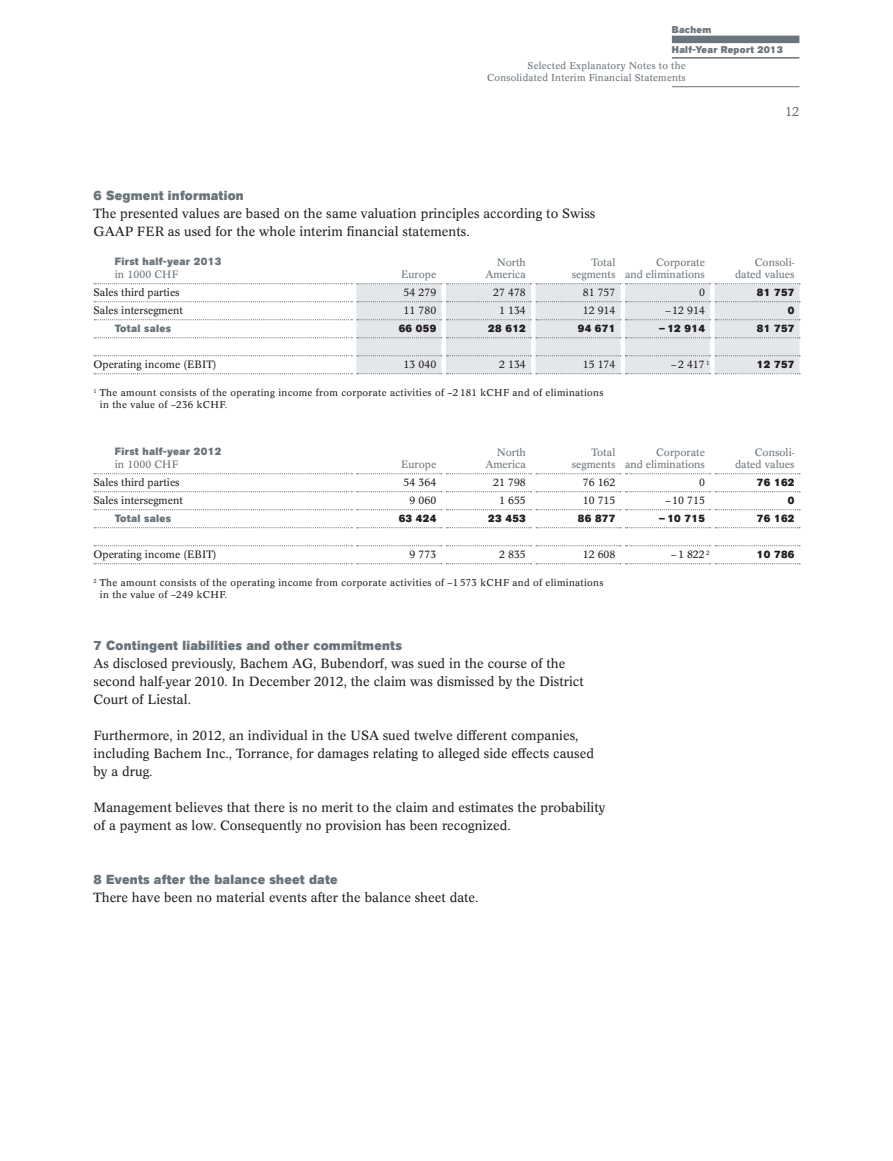
<style>
.page{position:relative;width:893px;height:1161px;background:#fff}
.page>*{position:absolute;margin:0;border:0;box-sizing:border-box;transform-origin:0 0}
.t1{font:13.2px "Akzid Grtsk Next Extra Bold OV OGASQB";letter-spacing:.02em;color:#6a747b}
.t2{font:13.05px/18px "Concorde BQ";color:#231f20}
.t3{font:12.75px "Concorde BQ";color:#6a747b}
.t4{font:10.5px "Concorde BQ";color:#231f20}
.t5{font:10.5px/12.6px "Concorde BQ";color:#6a747b;text-align:right}
.t6{font:10.5px "Akzid Grtsk Next Extra Bold OV OGASQB";letter-spacing:.03em;color:#231f20}
.t7{font:10.5px "Akzid Grtsk Next Extra Bold OV OGASQB";letter-spacing:.03em;color:#6a747b}
.t8{font:9.75px/12px "Concorde BQ";letter-spacing:.03em;color:#231f20}
.t9{font:9.75px/12px "Concorde BQ";letter-spacing:.02em;color:#6a747b;text-align:right}
.t10{font:9.75px/19.8px "Akzid Grtsk Next Extra Bold OV OGASQB";letter-spacing:.03em;color:#6a747b}
</style>
<div class="page">
<div style="left:672px;top:36px;width:127px;height:7px;background:#6a747b"></div>
<hr style="left:672px;top:57px;width:127px;height:2px;background:#6a747b">
<hr style="left:672px;top:86px;width:127px;height:1px;background:#6a747b">
<svg style="left:94px;top:283px;width:706px;height:91px"></svg>
<svg style="left:94px;top:473px;width:706px;height:1px"></svg>
<svg style="left:94px;top:545px;width:706px;height:1px"></svg>
<svg style="left:94px;top:563px;width:706px;height:1px"></svg>
<svg style="left:94px;top:491px;width:706px;height:1px"></svg>
<svg style="left:94px;top:509px;width:706px;height:1px"></svg>
<svg style="left:94px;top:527px;width:706px;height:1px"></svg>
<p class="t10" style="left:672px;top:19px;width:112px">Bachem<br>Half-Year Report 2013</p>
<p class="t9" style="left:487px;top:60px;width:200px">Selected Explanatory Notes to the<br>Consolidated Interim Financial Statements</p>
<p class="t3" style="left:785px;top:104px;width:16px">12</p>
<p class="t1" style="left:94px;top:187px;width:152px">6 Segment information</p>
<p class="t2" style="left:94px;top:204px;width:503px">The presented values are based on the same valuation principles according to Swiss<br>GAAP FER as used for the whole interim financial statements.</p>
<p class="t7" style="left:115px;top:254px;width:108px">First half-year 2013</p>
<p class="t5" style="left:115px;top:268px;width:65px">in 1000 CHF</p>
<p class="t5" style="left:401px;top:268px;width:37px">Europe</p>
<p class="t5" style="left:485px;top:256px;width:42px">North<br>America</p>
<p class="t5" style="left:572px;top:256px;width:45px">Total segments</p>
<p class="t5" style="left:625px;top:256px;width:81px">Corporate<br>and eliminations</p>
<p class="t5" style="left:735px;top:256px;width:61px">Consoli&shy;dated values</p>
<p class="t4" style="left:94px;top:286px;width:88px">Sales third parties</p>
<p class="t4" style="left:404px;top:286px;width:34px">54 279</p>
<p class="t4" style="left:493px;top:286px;width:34px">27 478</p>
<p class="t4" style="left:583px;top:286px;width:34px">81 757</p>
<p class="t4" style="left:699px;top:286px;width:7px">0</p>
<p class="t6" style="left:757px;top:286px;width:39px">81 757</p>
<p class="t4" style="left:94px;top:304px;width:91px">Sales intersegment</p>
<p class="t4" style="left:404px;top:304px;width:34px">11 780</p>
<p class="t4" style="left:499px;top:304px;width:28px">1 134</p>
<p class="t4" style="left:583px;top:304px;width:34px">12 914</p>
<p class="t4" style="left:666px;top:304px;width:41px">–12 914</p>
<p class="t6" style="left:788px;top:304px;width:8px">0</p>
<p class="t7" style="left:115px;top:322px;width:58px">Total sales</p>
<p class="t6" style="left:399px;top:322px;width:39px">66 059</p>
<p class="t6" style="left:488px;top:322px;width:39px">28 612</p>
<p class="t6" style="left:578px;top:322px;width:39px">94 671</p>
<p class="t6" style="left:659px;top:322px;width:48px">–12 914</p>
<p class="t6" style="left:757px;top:322px;width:39px">81 757</p>
<p class="t4" style="left:94px;top:358px;width:125px">Operating income (EBIT)</p>
<p class="t4" style="left:404px;top:358px;width:34px">13 040</p>
<p class="t4" style="left:499px;top:358px;width:28px">2 134</p>
<p class="t4" style="left:583px;top:358px;width:34px">15 174</p>
<p class="t4" style="left:671px;top:358px;width:40px">–2 417<sup>1</sup></p>
<p class="t6" style="left:757px;top:358px;width:39px">12 757</p>
<p class="t8" style="left:100px;top:387px;width:505px;text-indent:-6px"><sup>1</sup> The amount consists of the operating income from corporate activities of –2 181 kCHF and of eliminations in the value of –236 kCHF.</p>
<p class="t7" style="left:115px;top:444px;width:108px">First half-year 2012</p>
<p class="t5" style="left:115px;top:458px;width:65px">in 1000 CHF</p>
<p class="t5" style="left:401px;top:458px;width:37px">Europe</p>
<p class="t5" style="left:485px;top:446px;width:42px">North<br>America</p>
<p class="t5" style="left:572px;top:446px;width:45px">Total segments</p>
<p class="t5" style="left:625px;top:446px;width:81px">Corporate<br>and eliminations</p>
<p class="t5" style="left:735px;top:446px;width:61px">Consoli&shy;dated values</p>
<p class="t4" style="left:94px;top:476px;width:88px">Sales third parties</p>
<p class="t4" style="left:404px;top:476px;width:34px">54 364</p>
<p class="t4" style="left:493px;top:476px;width:34px">21 798</p>
<p class="t4" style="left:583px;top:476px;width:34px">76 162</p>
<p class="t4" style="left:699px;top:476px;width:7px">0</p>
<p class="t6" style="left:757px;top:476px;width:39px">76 162</p>
<p class="t4" style="left:94px;top:494px;width:91px">Sales intersegment</p>
<p class="t4" style="left:410px;top:494px;width:28px">9 060</p>
<p class="t4" style="left:499px;top:494px;width:28px">1 655</p>
<p class="t4" style="left:583px;top:494px;width:34px">10 715</p>
<p class="t4" style="left:666px;top:494px;width:41px">–10 715</p>
<p class="t6" style="left:788px;top:494px;width:8px">0</p>
<p class="t7" style="left:115px;top:512px;width:58px">Total sales</p>
<p class="t6" style="left:399px;top:512px;width:39px">63 424</p>
<p class="t6" style="left:488px;top:512px;width:39px">23 453</p>
<p class="t6" style="left:578px;top:512px;width:39px">86 877</p>
<p class="t6" style="left:659px;top:512px;width:48px">–10 715</p>
<p class="t6" style="left:757px;top:512px;width:39px">76 162</p>
<p class="t4" style="left:94px;top:548px;width:125px">Operating income (EBIT)</p>
<p class="t4" style="left:410px;top:548px;width:28px">9 773</p>
<p class="t4" style="left:499px;top:548px;width:28px">2 835</p>
<p class="t4" style="left:583px;top:548px;width:34px">12 608</p>
<p class="t4" style="left:671px;top:548px;width:40px">–1 822<sup>2</sup></p>
<p class="t6" style="left:757px;top:548px;width:39px">10 786</p>
<p class="t8" style="left:100px;top:577px;width:505px;text-indent:-6px"><sup>2</sup> The amount consists of the operating income from corporate activities of –1 573 kCHF and of eliminations in the value of –249 kCHF.</p>
<p class="t1" style="left:94px;top:637px;width:310px">7 Contingent liabilities and other commitments</p>
<p class="t2" style="left:94px;top:654px;width:492px">As disclosed previously, Bachem AG, Bubendorf, was sued in the course of the second half-year 2010. In December 2012, the claim was dismissed by the District<br>Court of Liestal.</p>
<p class="t2" style="left:94px;top:726px;width:502px">Furthermore, in 2012, an individual in the USA sued twelve different companies, including Bachem Inc., Torrance, for damages relating to alleged side effects caused by a drug.</p>
<p class="t2" style="left:94px;top:798px;width:513px">Management believes that there is no merit to the claim and estimates the probability of a payment as low. Consequently no provision has been recognized.</p>
<p class="t1" style="left:94px;top:871px;width:246px">8 Events after the balance sheet date</p>
<p class="t2" style="left:94px;top:888px;width:386px">There have been no material events after the balance sheet date.</p>
</div>
